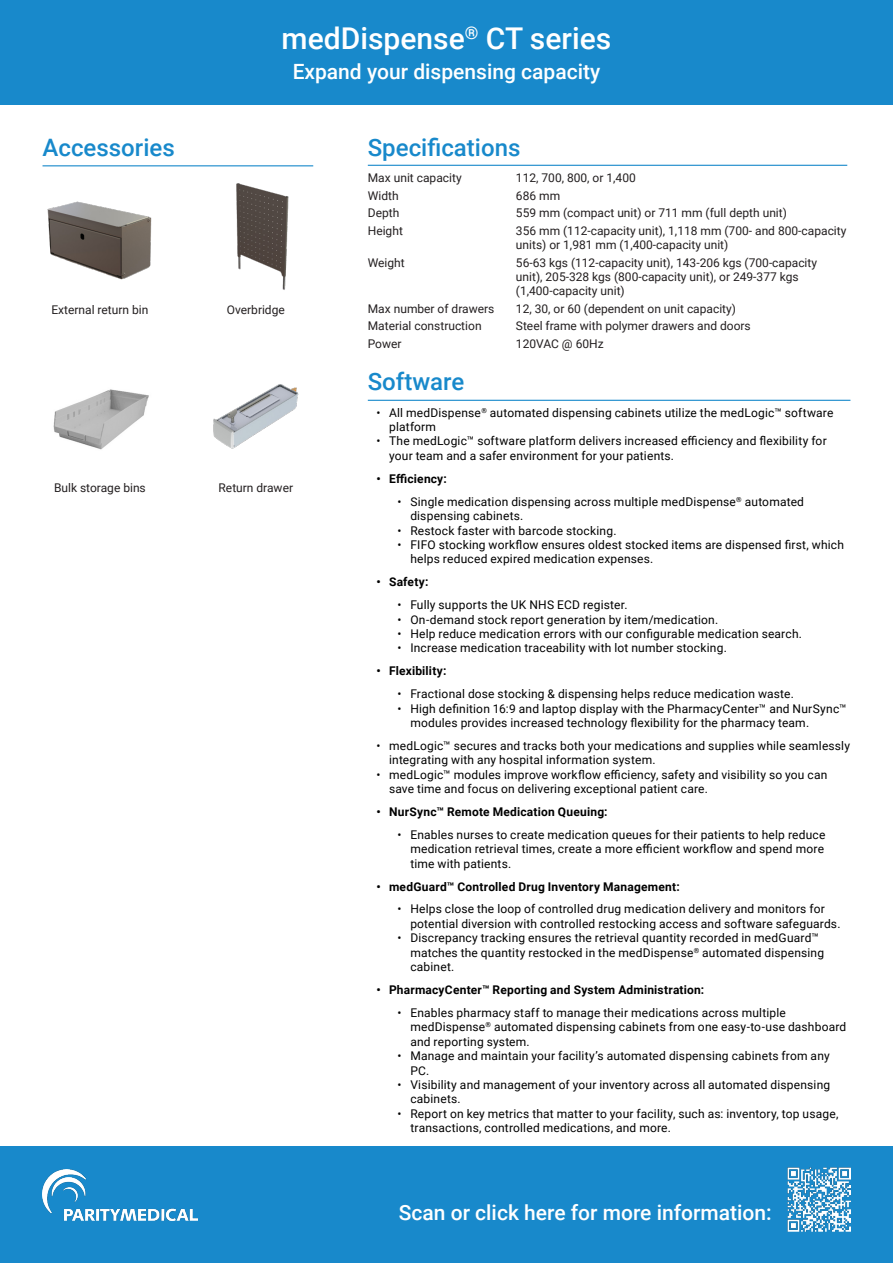
<style>
.page{position:relative;width:893px;height:1263px;background:#fff}
.page>*{position:absolute;margin:0;border:0;box-sizing:border-box;transform-origin:0 0}
.t1{font:500 30px "Roboto";color:#fff}
.Page_2_subheadings{font:500 24px "Roboto";color:#1889cb}
.Page_1_subheadings{font:500 24px "Roboto";color:#1889cb}
.t2{font:500 21px "Roboto";color:#fff}
.t3{font:12px/14.4px "Roboto";letter-spacing:.015em;color:#000}
.t4{font:12px/14.4px "Roboto";color:#231f20}
.t5{font:700 12px "Roboto";letter-spacing:.015em;color:#000}
</style>
<div class="page">
<div style="left:0;top:1146px;width:893px;height:117px;background:#1889cb"></div>
<div style="left:0;top:0;width:893px;height:105px;background:#1889cb"></div>
<img style="left:47px;top:201px;width:105px;height:79px">
<img style="left:53px;top:389px;width:96px;height:61px">
<img style="left:213px;top:384px;width:86px;height:65px">
<img style="left:236px;top:183px;width:53px;height:107px">
<hr style="left:368px;top:165px;width:479px;height:1px;background:#1889cb">
<hr style="left:368px;top:400px;width:482px;height:1px;background:#1889cb">
<hr style="left:43px;top:165px;width:270px;height:1px;background:#1889cb">
<img style="left:43px;top:1169px;width:155px;height:51px">
<img style="left:787px;top:1168px;width:63px;height:63px">
<p class="t1" style="left:282px;top:17px;width:331px">medDispense<sup>®</sup> CT series</p>
<p class="t2" style="left:293px;top:56px;width:309px">Expand your dispensing capacity</p>
<p class="Page_1_subheadings" style="left:43px;top:131px;width:134px">Accessories</p>
<p class="t4" style="left:51px;top:302px;width:98px">External return bin</p>
<p class="t4" style="left:227px;top:302px;width:59px">Overbridge</p>
<p class="t4" style="left:54px;top:480px;width:93px">Bulk storage bins</p>
<p class="t4" style="left:219px;top:480px;width:76px">Return drawer</p>
<p class="Page_2_subheadings" style="left:368px;top:131px;width:154px">Specifications</p>
<p class="t4" style="left:368px;top:170px;width:95px">Max unit capacity</p>
<p class="t4" style="left:516px;top:170px;width:121px">112, 700, 800, or 1,400</p>
<p class="t4" style="left:368px;top:188px;width:32px">Width</p>
<p class="t4" style="left:516px;top:188px;width:46px">686 mm</p>
<p class="t4" style="left:368px;top:205px;width:33px">Depth</p>
<p class="t4" style="left:516px;top:205px;width:272px">559 mm (compact unit) or 711 mm (full depth unit)</p>
<p class="t4" style="left:368px;top:223px;width:37px">Height</p>
<p class="t4" style="left:516px;top:223px;width:332px">356 mm (112-capacity unit), 1,118 mm (700- and 800-capacity units) or 1,981 mm (1,400-capacity unit)</p>
<p class="t4" style="left:368px;top:255px;width:39px">Weight</p>
<p class="t4" style="left:516px;top:255px;width:303px">56-63 kgs (112-capacity unit), 143-206 kgs (700-capacity unit), 205-328 kgs (800-capacity unit), or 249-377 kgs (1,400-capacity unit)</p>
<p class="t4" style="left:368px;top:301px;width:128px">Max number of drawers</p>
<p class="t4" style="left:516px;top:301px;width:222px">12, 30, or 60 (dependent on unit capacity)</p>
<p class="t4" style="left:368px;top:319px;width:115px">Material construction</p>
<p class="t4" style="left:516px;top:319px;width:236px">Steel frame with polymer drawers and doors</p>
<p class="t4" style="left:368px;top:336px;width:35px">Power</p>
<p class="t4" style="left:516px;top:336px;width:89px">120VAC @ 60Hz</p>
<p class="Page_2_subheadings" style="left:368px;top:364px;width:98px">Software</p>
<p class="t3" style="left:389px;top:405px;width:446px;text-indent:-13px">• All medDispense<sup>®</sup> automated dispensing cabinets utilize the medLogic™ software platform</p>
<p class="t3" style="left:389px;top:434px;width:439px;text-indent:-13px">• The medLogic™ software platform delivers increased efficiency and flexibility for your team and a safer environment for your patients.</p>
<p class="t5" style="left:376px;top:470px;width:72px">• Efficiency:</p>
<p class="t3" style="left:410px;top:494px;width:395px;text-indent:-13px">• Single medication dispensing across multiple medDispense<sup>®</sup> automated dispensing cabinets.</p>
<p class="t3" style="left:398px;top:523px;width:220px">• Restock faster with barcode stocking.</p>
<p class="t3" style="left:410px;top:537px;width:435px;text-indent:-13px">• FIFO stocking workflow ensures oldest stocked items are dispensed first, which helps reduced expired medication expenses.</p>
<p class="t5" style="left:376px;top:573px;width:54px">• Safety:</p>
<p class="t3" style="left:398px;top:597px;width:231px">• Fully supports the UK NHS ECD register.</p>
<p class="t3" style="left:398px;top:612px;width:322px">• On-demand stock report generation by item/medication.</p>
<p class="t3" style="left:398px;top:626px;width:406px">• Help reduce medication errors with our configurable medication search.</p>
<p class="t3" style="left:398px;top:640px;width:331px">• Increase medication traceability with lot number stocking.</p>
<p class="t5" style="left:376px;top:662px;width:72px">• Flexibility:</p>
<p class="t3" style="left:398px;top:686px;width:398px">• Fractional dose stocking &amp; dispensing helps reduce medication waste.</p>
<p class="t3" style="left:410px;top:701px;width:438px;text-indent:-13px">• High definition 16:9 and laptop display with the PharmacyCenter™ and NurSync™ modules provides increased technology flexibility for the pharmacy team.</p>
<p class="t3" style="left:389px;top:738px;width:462px;text-indent:-13px">• medLogic™ secures and tracks both your medications and supplies while seamlessly integrating with any hospital information system.</p>
<p class="t3" style="left:389px;top:767px;width:440px;text-indent:-13px">• medLogic™ modules improve workflow efficiency, safety and visibility so you can save time and focus on delivering exceptional patient care.</p>
<p class="t5" style="left:376px;top:803px;width:233px">• NurSync™ Remote Medication Queuing:</p>
<p class="t3" style="left:410px;top:827px;width:417px;text-indent:-13px">• Enables nurses to create medication queues for their patients to help reduce medication retrieval times, create a more efficient workflow and spend more time with patients.</p>
<p class="t5" style="left:376px;top:878px;width:305px">• medGuard™ Controlled Drug Inventory Management:</p>
<p class="t3" style="left:410px;top:901px;width:432px;text-indent:-13px">• Helps close the loop of controlled drug medication delivery and monitors for potential diversion with controlled restocking access and software safeguards.</p>
<p class="t3" style="left:410px;top:930px;width:415px;text-indent:-13px">• Discrepancy tracking ensures the retrieval quantity recorded in medGuard™ matches the quantity restocked in the medDispense<sup>®</sup> automated dispensing cabinet.</p>
<p class="t5" style="left:376px;top:981px;width:329px">• PharmacyCenter™ Reporting and System Administration:</p>
<p class="t3" style="left:410px;top:1005px;width:438px;text-indent:-13px">• Enables pharmacy staff to manage their medications across multiple medDispense<sup>®</sup> automated dispensing cabinets from one easy-to-use dashboard and reporting system.</p>
<p class="t3" style="left:410px;top:1048px;width:421px;text-indent:-13px">• Manage and maintain your facility’s automated dispensing cabinets from any<br>PC.</p>
<p class="t3" style="left:410px;top:1077px;width:421px;text-indent:-13px">• Visibility and management of your inventory across all automated dispensing cabinets.</p>
<p class="t3" style="left:410px;top:1106px;width:429px;text-indent:-13px">• Report on key metrics that matter to your facility, such as: inventory, top usage, transactions, controlled medications, and more.</p>
<p class="t2" style="left:399px;top:1198px;width:374px">Scan or click here for more information:</p>
</div>
